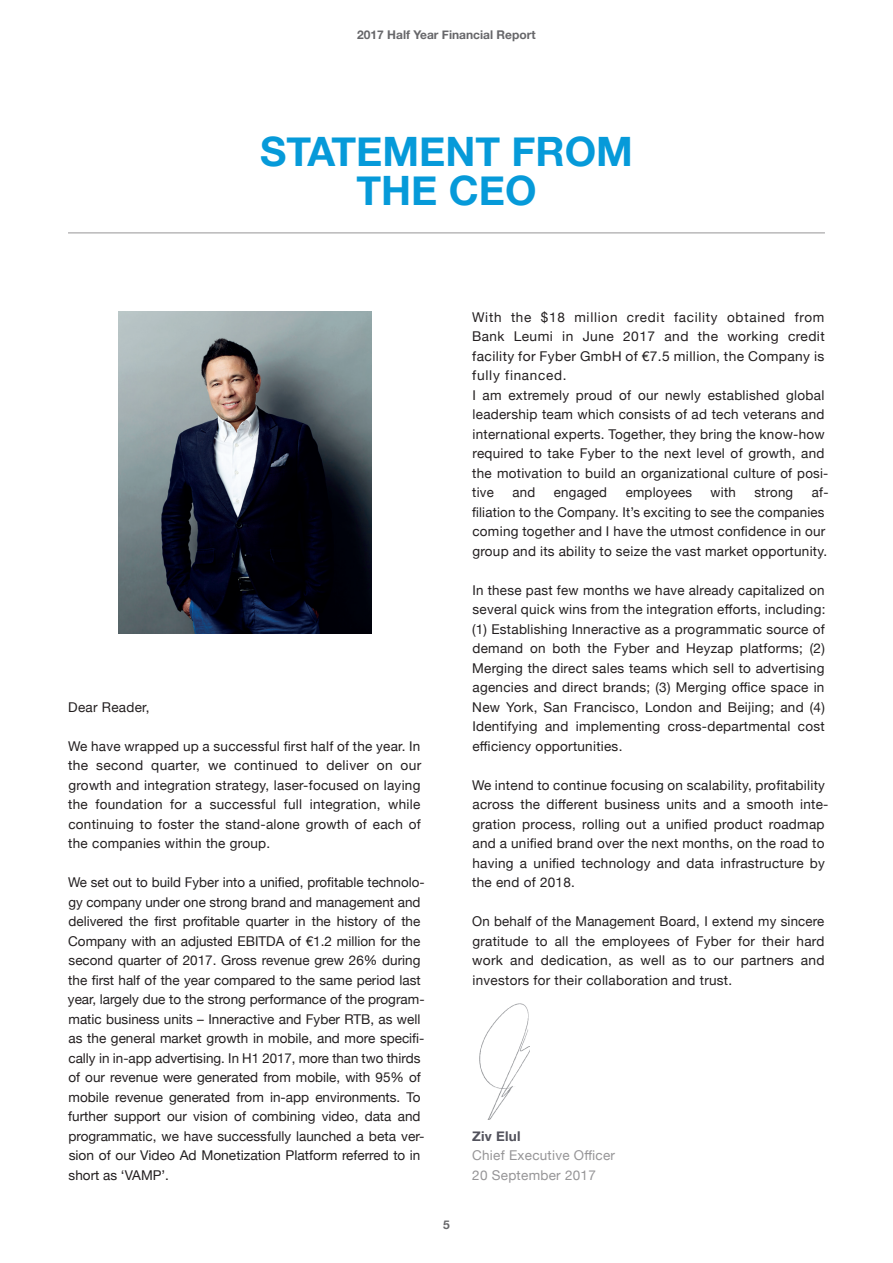
<style>
.page{position:relative;width:893px;height:1263px;background:#fff}
.page>*{position:absolute;margin:0;border:0;box-sizing:border-box;transform-origin:0 0}
.t1{font:700 40.5px/39px "Helvetica Neue";color:#069ad9;text-align:center}
.t2{font:13.5px/19.5px "Helvetica Neue";letter-spacing:.02em;color:#231f20}
.t3{font:13.5px/19.5px "Helvetica Neue";color:#231f20}
.t4{font:13.5px/19.5px "Helvetica Neue";letter-spacing:.02em;color:#969597}
.t5{font:700 13.5px "Helvetica Neue";letter-spacing:.02em;color:#52525c}
.t6{font:700 12px "Helvetica Neue";color:#67676a}
</style>
<div class="page">
<img style="left:479px;top:1003px;width:50px;height:117px">
<hr style="left:68px;top:232px;width:757px;height:1px;background:#969597">
<img style="left:118px;top:311px;width:253px;height:323px">
<p class="t6" style="left:357px;top:25px;width:180px">2017 Half Year Financial Report</p>
<h1 class="t1" style="left:260px;top:133px;width:374px">STATEMENT FROM<br>THE CEO</h1>
<p class="t2" style="left:68px;top:698px;width:83px">Dear Reader,</p>
<p class="t2" style="left:68px;top:737px;width:355px;text-align:justify">We have wrapped up a successful first half of the year. In the second quarter, we continued to deliver on our growth and integration strategy, laser-focused on laying the foundation for a successful full integration, while continuing to foster the stand-alone growth of each of the companies within the group.</p>
<p class="t3" style="left:68px;top:873px;width:358px">We set out to build Fyber into a unified, profitable technolo&shy;gy company under one strong brand and management and delivered the first profitable quarter in the history of the Company with an adjusted EBITDA of €1.2 million for the second quarter of 2017. Gross revenue grew 26% during the first half of the year compared to the same period last year, largely due to the strong performance of the program&shy;matic business units – Inneractive and Fyber RTB, as well as the general market growth in mobile, and more specifi&shy;cally in in-app advertising. In H1 2017, more than two thirds of our revenue were generated from mobile, with 95% of mobile revenue generated from in-app environments. To further support our vision of combining video, data and programmatic, we have successfully launched a beta ver&shy;sion of our Video Ad Monetization Platform referred to in short as ‘VAMP’.</p>
<p class="t6" style="left:443px;top:1215px;width:8px">5</p>
<p class="t2" style="left:472px;top:308px;width:358px">With the $18 million credit facility obtained from Bank Leumi in June 2017 and the working credit facility for Fyber GmbH of €7.5 million, the Company is fully financed.<br>I am extremely proud of our newly established global leadership team which consists of ad tech veterans and international experts. Together, they bring the know-how required to take Fyber to the next level of growth, and the motivation to build an organizational culture of posi&shy;tive</p>
<p class="t2" style="left:472px;top:483px;width:358px;text-indent:340px">af&shy;filiation to the Company. It’s exciting to see the companies coming together and I have the utmost confidence in our group and its ability to seize the vast market opportunity.</p>
<p class="t2" style="left:472px;top:581px;width:355px;text-align:justify">In these past few months we have already capitalized on several quick wins from the integration efforts, including: (1) Establishing Inneractive as a programmatic source of demand on both the Fyber and Heyzap platforms; (2)<br>Merging the direct sales teams which sell to advertising agencies and direct brands; (3) Merging office space in New York, San Francisco, London and Beijing; and (4)<br>Identifying and implementing cross-departmental cost efficiency opportunities.</p>
<p class="t2" style="left:472px;top:776px;width:358px">We intend to continue focusing on scalability, profitability across the different business units and a smooth inte&shy;gration process, rolling out a unified product roadmap and a unified brand over the next months, on the road to having a unified technology and data infrastructure by the end of 2018.</p>
<p class="t2" style="left:472px;top:912px;width:354px;text-align:justify">On behalf of the Management Board, I extend my sincere gratitude to all the employees of Fyber for their hard work and dedication, as well as to our partners and investors for their collaboration and trust.</p>
<p class="t2" style="left:512px;top:483px;width:24px">and</p>
<p class="t2" style="left:554px;top:483px;width:55px">engaged</p>
<p class="t2" style="left:626px;top:483px;width:68px">employees</p>
<p class="t2" style="left:711px;top:483px;width:27px">with</p>
<p class="t2" style="left:754px;top:483px;width:40px">strong</p>
<p class="t5" style="left:472px;top:1125px;width:50px">Ziv Elul</p>
<p class="t4" style="left:472px;top:1146px;width:144px">Chief Executive Officer<br>20 September 2017</p>
</div>
